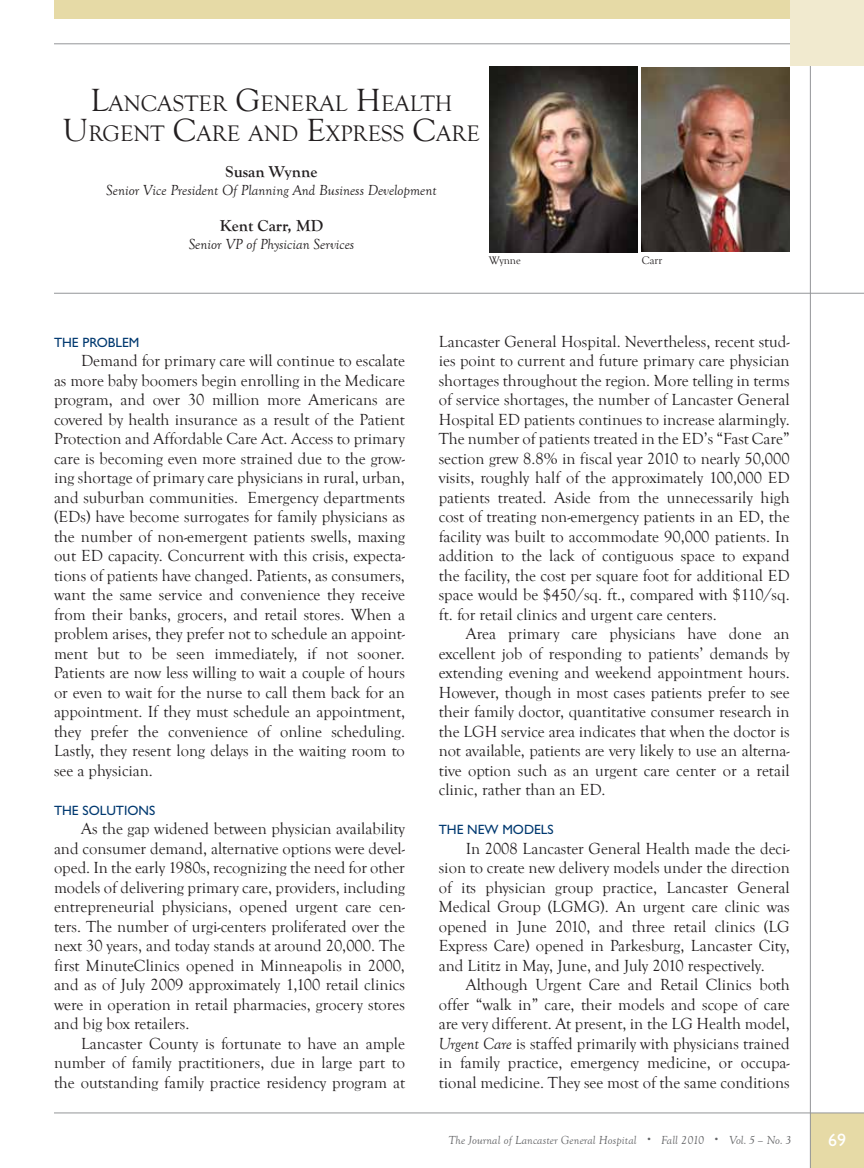
<style>
.page{position:relative;width:864px;height:1168px;background:#fff}
.page>*{position:absolute;margin:0;border:0;box-sizing:border-box;transform-origin:0 0}
.t1{font:23.1px/30px "Goudy Old Style T";color:#231f20;text-align:center}
.t2{font:18px "Gill Sans Std";color:#fff}
.t3{font:16.5px/19.5px "Goudy Old Style T";color:#231f20;text-align:justify}
.t4{font:700 16.5px "Goudy Old Style T";color:#231f20}
.t5{font:italic 15px "Goudy Old Style T";color:#231f20}
.t6{font:13.5px "Gill Sans Std";color:#003970}
.t7{font:italic 12px "Goudy Old Style T";letter-spacing:.01em;color:#636466}
.t8{font:11.25px "Goudy Old Style T";color:#231f20}
.s1{font-size:33px}
.s2{font-style:italic}
.s3{font-size:9px}
</style>
<div class="page">
<div style="left:810px;top:1112px;width:54px;height:56px;background:#e6daa6"></div>
<hr style="left:54px;top:1112px;width:810px;height:1px;background:#939598">
<hr style="left:810px;top:0;width:1px;height:1168px;background:#939598">
<div style="left:54px;top:0;width:810px;height:19px;background:#e6daa6"></div>
<hr style="left:54px;top:43px;width:810px;height:1px;background:#939598">
<div style="left:790px;top:0;width:74px;height:66px;background:#f1eacf"></div>
<hr style="left:54px;top:293px;width:810px;height:1px;background:#939598">
<img style="left:642px;top:67px;width:148px;height:184px">
<img style="left:489px;top:67px;width:148px;height:185px">
<h1 class="t1" style="left:63px;top:88px;width:419px"><span class="s1">L</span>ANCASTER <span class="s1">G</span>ENERAL <span class="s1">H</span>EALTH<br><span class="s1">U</span>RGENT <span class="s1">C</span>ARE AND <span class="s1">E</span>XPRESS <span class="s1">C</span>ARE</h1>
<p class="t4" style="left:226px;top:162px;width:93px">Susan Wynne</p>
<p class="t5" style="left:106px;top:181px;width:332px">Senior Vice President Of Planning And Business Development</p>
<p class="t4" style="left:220px;top:216px;width:105px">Kent Carr, MD</p>
<p class="t5" style="left:189px;top:235px;width:167px">Senior VP of Physician Services</p>
<p class="t8" style="left:489px;top:254px;width:34px">Wynne</p>
<p class="t8" style="left:642px;top:254px;width:22px">Carr</p>
<p class="t6" style="left:54px;top:334px;width:87px">THE PROBLEM</p>
<p class="t3" style="left:54px;top:351px;width:353px;text-indent:27px">Demand for primary care will continue to escalate as more baby boomers begin enrolling in the Medicare program, and over 30 million more Americans are covered by health insurance as a result of the Patient Protection and Affordable Care Act. Access to primary care is becoming even more strained due to the grow&shy;ing shortage of primary care physicians in rural, urban, and suburban communities. Emergency departments (EDs) have become surrogates for family physicians as the number of non-emergent patients swells, maxing out ED capacity. Concurrent with this crisis, expecta&shy;tions of patients have changed. Patients, as consumers, want the same service and convenience they receive from their banks, grocers, and retail stores. When a problem arises, they prefer not to schedule an appoint&shy;ment but to be seen immediately, if not sooner.<br>Patients are now less willing to wait a couple of hours or even to wait for the nurse to call them back for an appointment. If they must schedule an appointment, they prefer the convenience of online scheduling.<br>Lastly, they resent long delays in the waiting room to see a physician.</p>
<p class="t6" style="left:54px;top:802px;width:103px">THE SOLUTIONS</p>
<p class="t3" style="left:54px;top:819px;width:353px;text-indent:27px">As the gap widened between physician availability and consumer demand, alternative options were devel&shy;oped. In the early 1980s, recognizing the need for other models of delivering primary care, providers, including entrepreneurial physicians, opened urgent care cen&shy;ters. The number of urgi-centers proliferated over the next 30 years, and today stands at around 20,000. The first MinuteClinics opened in Minneapolis in 2000, and as of July 2009 approximately 1,100 retail clinics were in operation in retail pharmacies, grocery stores and big box retailers.</p>
<p class="t3" style="left:54px;top:1034px;width:353px;text-indent:27px">Lancaster County is fortunate to have an ample number of family practitioners, due in large part to the outstanding family practice residency program at</p>
<p class="t3" style="left:439px;top:332px;width:353px">Lancaster General Hospital. Nevertheless, recent stud&shy;ies point to current and future primary care physician shortages throughout the region. More telling in terms of service shortages, the number of Lancaster General Hospital ED patients continues to increase alarmingly.<br>The number of patients treated in the ED’s “Fast Care” section grew 8.8% in fiscal year 2010 to nearly 50,000 visits, roughly half of the approximately 100,000 ED patients treated. Aside from the unnecessarily high cost of treating non-emergency patients in an ED, the facility was built to accommodate 90,000 patients. In addition to the lack of contiguous space to expand the facility, the cost per square foot for additional ED space would be $450/sq. ft., compared with $110/sq. ft. for retail clinics and urgent care centers.</p>
<p class="t3" style="left:439px;top:624px;width:353px;text-indent:27px">Area primary care physicians have done an excellent job of responding to patients’ demands by extending evening and weekend appointment hours.<br>However, though in most cases patients prefer to see their family doctor, quantitative consumer research in the LGH service area indicates that when the doctor is not available, patients are very likely to use an alterna&shy;tive option such as an urgent care center or a retail clinic, rather than an ED.</p>
<p class="t6" style="left:439px;top:822px;width:116px">THE NEW MODELS</p>
<p class="t3" style="left:439px;top:839px;width:352px;text-indent:27px">In 2008 Lancaster General Health made the deci&shy;sion to create new delivery models under the direction of its physician group practice, Lancaster General Medical Group (LGMG). An urgent care clinic was opened in June 2010, and three retail clinics (LG Express Care) opened in Parkesburg, Lancaster City, and Lititz in May, June, and July 2010 respectively.</p>
<p class="t3" style="left:439px;top:975px;width:353px;text-indent:27px">Although Urgent Care and Retail Clinics both offer “walk in” care, their models and scope of care are very different. At present, in the LG Health model, <span class="s2">Urgent Care</span> is staffed primarily with physicians trained in family practice, emergency medicine, or occupa&shy;tional medicine. They see most of the same conditions</p>
<p class="t7" style="left:449px;top:1133px;width:344px">The Journal of Lancaster General Hospital <span class="s3">•</span> Fall 2010 <span class="s3">•</span> Vol. 5 – No. 3</p>
<p class="t2" style="left:828px;top:1129px;width:19px">69</p>
</div>
